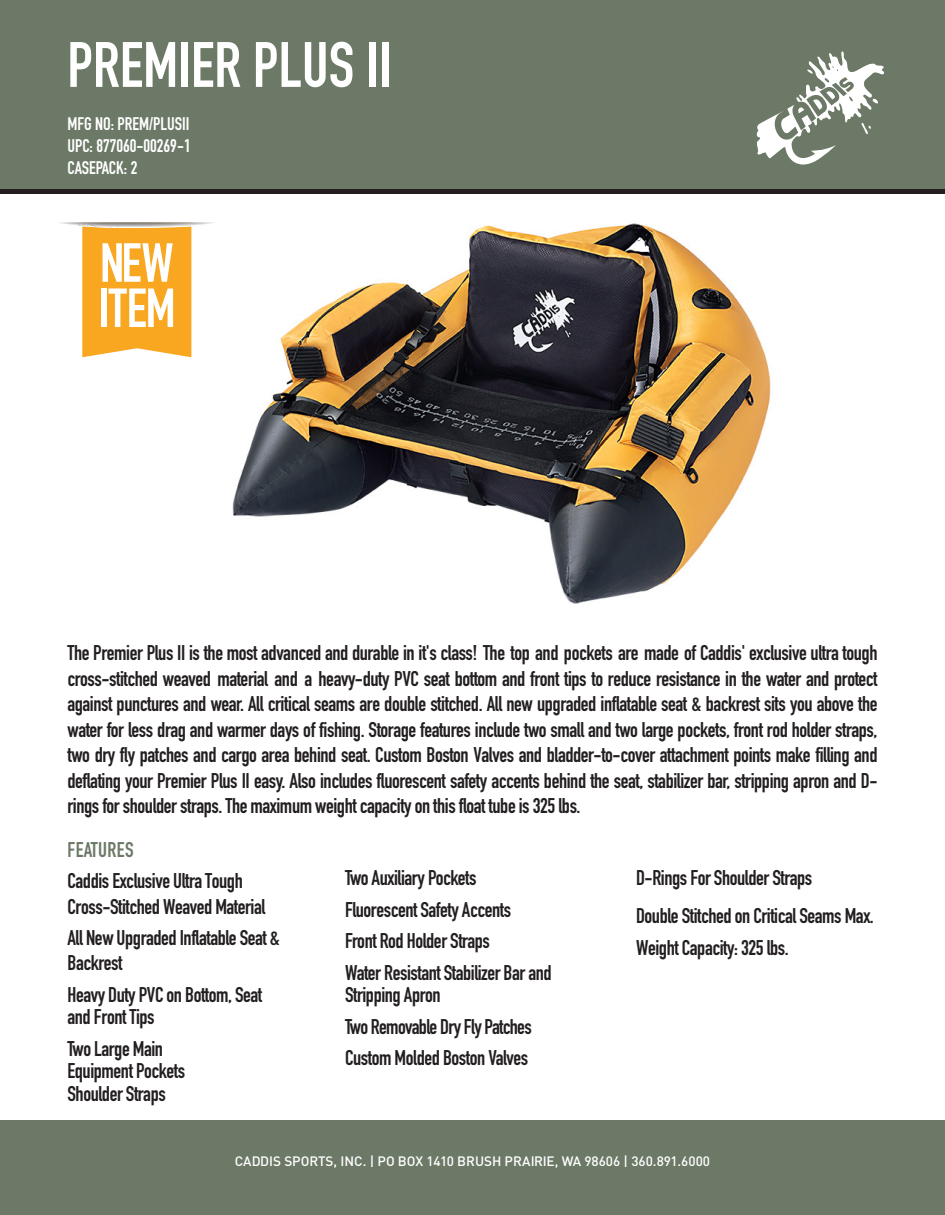
<style>
.page{position:relative;width:945px;height:1215px;background:#fff}
.page>*{position:absolute;margin:0;border:0;box-sizing:border-box;transform-origin:0 0}
.t1{font:700 63px "DIN Condensed";color:#fff}
.t2{font:700 54.15px/45.3px "DIN Condensed";letter-spacing:-.01em;color:#fff}
.t3{font:700 21px/25.5px "DIN Condensed";letter-spacing:-.02em;color:#231f20}
.t4{font:700 21px "DIN Condensed";letter-spacing:.02em;color:#6c7966}
.t5{font:700 18px/21.6px "DIN Condensed";color:#fff;text-align:justify}
.t6{font:500 13.5px "DIN";color:#fff}
</style>
<div class="page">
<div style="left:0;top:0;width:945px;height:189px;background:#6c7966"></div>
<div style="left:0;top:189px;width:945px;height:5px;background:#231f20"></div>
<div style="left:0;top:1120px;width:945px;height:95px;background:#6c7966"></div>
<svg style="left:756px;top:51px;width:128px;height:114px"></svg>
<svg style="left:61px;top:223px;width:150px;height:134px"></svg>
<img style="left:232px;top:223px;width:539px;height:381px">
<h1 class="t1" style="left:67px;top:22px;width:326px">PREMIER PLUS II</h1>
<p class="t5" style="left:67px;top:113px;width:125px">MFG NO: PREM/PLUSII UPC: 877060-00269-1<br>CASEPACK: 2</p>
<h2 class="t2" style="left:98px;top:240px;width:79px">NEW<br>ITEM</h2>
<p class="t3" style="left:67px;top:640px;width:812px;text-align:justify">The Premier Plus II is the most advanced and durable in it's class! The top and pockets are made of Caddis' exclusive ultra tough cross-stitched weaved material and a heavy-duty PVC seat bottom and front tips to reduce resistance in the water and protect against punctures and wear. All critical seams are double stitched. All new upgraded inflatable seat &amp; backrest sits you above the water for less drag and warmer days of fishing. Storage features include two small and two large pockets, front rod holder straps, two dry fly patches and cargo area behind seat. Custom Boston Valves and bladder-to-cover attachment points make filling and deflating your Premier Plus II easy. Also includes fluorescent safety accents behind the seat, stabilizer bar, stripping apron and D&shy;rings for shoulder straps. The maximum weight capacity on this float tube is 325 lbs.</p>
<p class="t4" style="left:68px;top:835px;width:68px">FEATURES</p>
<p class="t3" style="left:68px;top:868px;width:199px">Caddis Exclusive Ultra Tough<br>Cross-Stitched Weaved Material</p>
<p class="t3" style="left:68px;top:925px;width:214px">All New Upgraded Inflatable Seat &amp;<br>Backrest</p>
<p class="t3" style="left:68px;top:983px;width:196px;line-height:22.5px">Heavy Duty PVC on Bottom, Seat and Front Tips</p>
<p class="t3" style="left:68px;top:1037px;width:119px;line-height:22.5px">Two Large Main<br>Equipment Pockets<br>Shoulder Straps</p>
<p class="t3" style="left:345px;top:862px;width:208px;line-height:31.5px">Two Auxiliary Pockets<br>Fluorescent Safety Accents<br>Front Rod Holder Straps<br>Water Resistant Stabilizer Bar and</p>
<p class="t3" style="left:345px;top:979px;width:188px;line-height:31.5px">Stripping Apron<br>Two Removable Dry Fly Patches<br>Custom Molded Boston Valves</p>
<p class="t3" style="left:636px;top:859px;width:239px;line-height:37.8px">D-Rings For Shoulder Straps<br>Double Stitched on Critical Seams Max.</p>
<p class="t3" style="left:636px;top:934px;width:154px">Weight Capacity: 325 lbs.</p>
<p class="t6" style="left:235px;top:1153px;width:477px">CADDIS SPORTS, INC. | PO BOX 1410 BRUSH PRAIRIE, WA 98606 | 360.891.6000</p>
</div>
